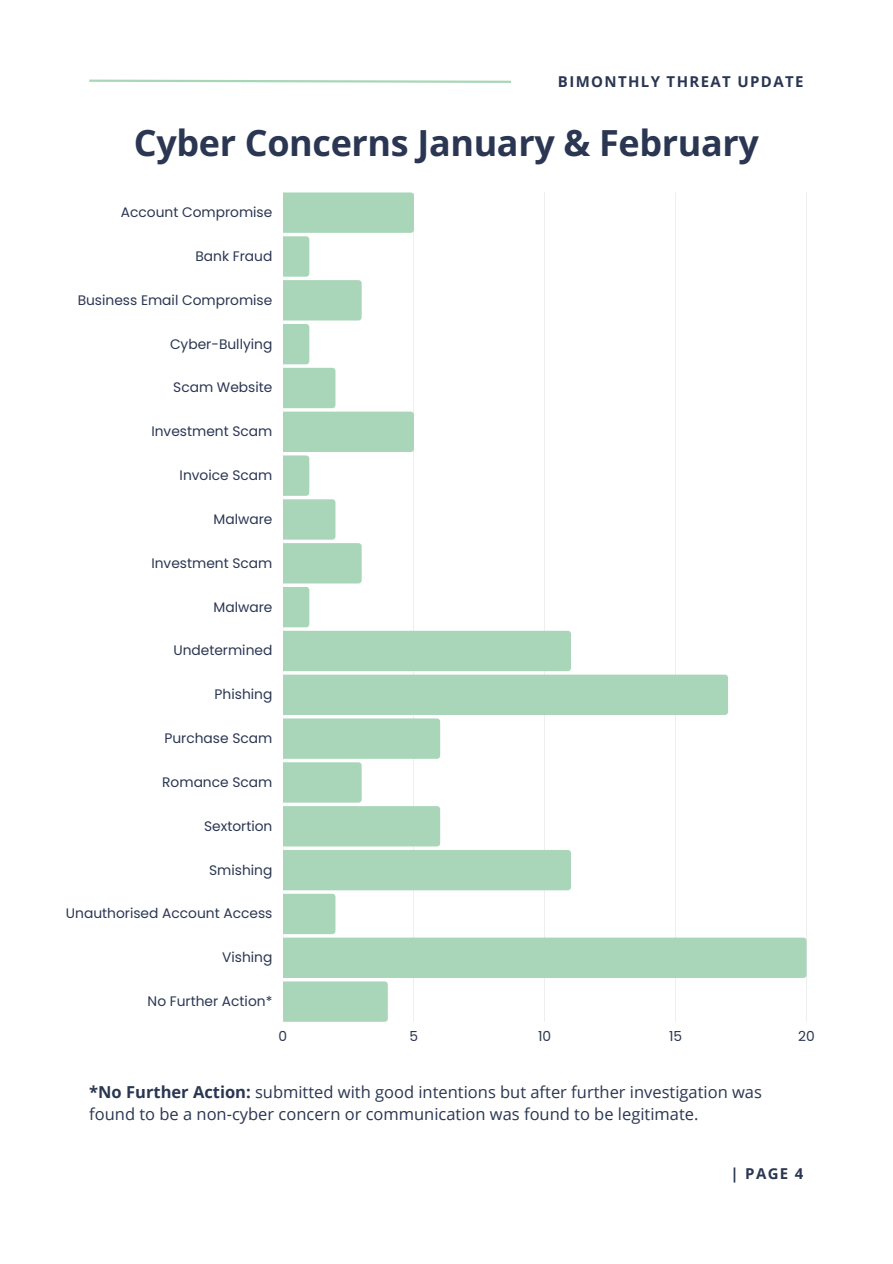
<style>
.page{position:relative;width:893px;height:1264px;background:#fff}
.page>*{position:absolute;margin:0;border:0;box-sizing:border-box;transform-origin:0 0}
.t1{font:700 36px "Open Sans";letter-spacing:-.01em;color:#2a3652}
.t2{font:16.5px/22.5px "Open Sans";color:#2a3652}
.t3{font:700 15px "Open Sans";letter-spacing:.09em;color:#2a3652}
.t4{font:13.8px "Poppins";color:#2a3652}
.s1{font-weight:700}
</style>
<div class="page">
<svg style="left:89px;top:79px;width:422px;height:4px"></svg>
<svg style="left:283px;top:192px;width:520px;height:829px"></svg>
<svg style="left:411px;top:192px;width:3px;height:41px"></svg>
<svg style="left:306px;top:236px;width:3px;height:41px"></svg>
<svg style="left:358px;top:280px;width:3px;height:40px"></svg>
<svg style="left:306px;top:324px;width:3px;height:40px"></svg>
<svg style="left:332px;top:368px;width:3px;height:40px"></svg>
<svg style="left:411px;top:411px;width:3px;height:41px"></svg>
<svg style="left:306px;top:455px;width:3px;height:41px"></svg>
<svg style="left:332px;top:499px;width:3px;height:40px"></svg>
<svg style="left:358px;top:543px;width:3px;height:40px"></svg>
<svg style="left:306px;top:587px;width:3px;height:40px"></svg>
<svg style="left:567px;top:630px;width:4px;height:41px"></svg>
<svg style="left:724px;top:674px;width:4px;height:41px"></svg>
<svg style="left:437px;top:718px;width:3px;height:40px"></svg>
<svg style="left:358px;top:762px;width:3px;height:40px"></svg>
<svg style="left:437px;top:806px;width:3px;height:40px"></svg>
<svg style="left:567px;top:850px;width:4px;height:40px"></svg>
<svg style="left:332px;top:893px;width:3px;height:41px"></svg>
<svg style="left:803px;top:937px;width:3px;height:41px"></svg>
<svg style="left:384px;top:981px;width:4px;height:40px"></svg>
<p class="t3" style="left:558px;top:71px;width:247px">BIMONTHLY THREAT UPDATE</p>
<h1 class="t1" style="left:134px;top:118px;width:626px">Cyber Concerns January &amp; February</h1>
<p class="t4" style="left:121px;top:202px;width:153px">Account Compromise</p>
<p class="t4" style="left:195px;top:246px;width:78px">Bank Fraud</p>
<p class="t4" style="left:78px;top:290px;width:196px">Business Email Compromise</p>
<p class="t4" style="left:170px;top:334px;width:104px">Cyber-Bullying</p>
<p class="t4" style="left:173px;top:378px;width:101px">Scam Website</p>
<p class="t4" style="left:151px;top:422px;width:122px">Investment Scam</p>
<p class="t4" style="left:180px;top:465px;width:94px">Invoice Scam</p>
<p class="t4" style="left:213px;top:509px;width:60px">Malware</p>
<p class="t4" style="left:151px;top:553px;width:122px">Investment Scam</p>
<p class="t4" style="left:213px;top:597px;width:60px">Malware</p>
<p class="t4" style="left:173px;top:641px;width:100px">Undetermined</p>
<p class="t4" style="left:215px;top:684px;width:59px">Phishing</p>
<p class="t4" style="left:164px;top:728px;width:109px">Purchase Scam</p>
<p class="t4" style="left:162px;top:772px;width:112px">Romance Scam</p>
<p class="t4" style="left:204px;top:816px;width:70px">Sextortion</p>
<p class="t4" style="left:209px;top:860px;width:65px">Smishing</p>
<p class="t4" style="left:66px;top:903px;width:208px">Unauthorised Account Access</p>
<p class="t4" style="left:222px;top:947px;width:52px">Vishing</p>
<p class="t4" style="left:148px;top:991px;width:126px">No Further Action*</p>
<p class="t4" style="left:278px;top:1026px;width:10px">0</p>
<p class="t4" style="left:409px;top:1026px;width:10px">5</p>
<p class="t4" style="left:538px;top:1026px;width:15px">10</p>
<p class="t4" style="left:669px;top:1026px;width:15px">15</p>
<p class="t4" style="left:798px;top:1026px;width:18px">20</p>
<p class="t2" style="left:89px;top:1079px;width:674px"><span class="s1">*No Further Action:</span> submitted with good intentions but after further investigation was found to be a non-cyber concern or communication was found to be legitimate.</p>
<p class="t3" style="left:730px;top:1162px;width:75px">| PAGE 4</p>
</div>
